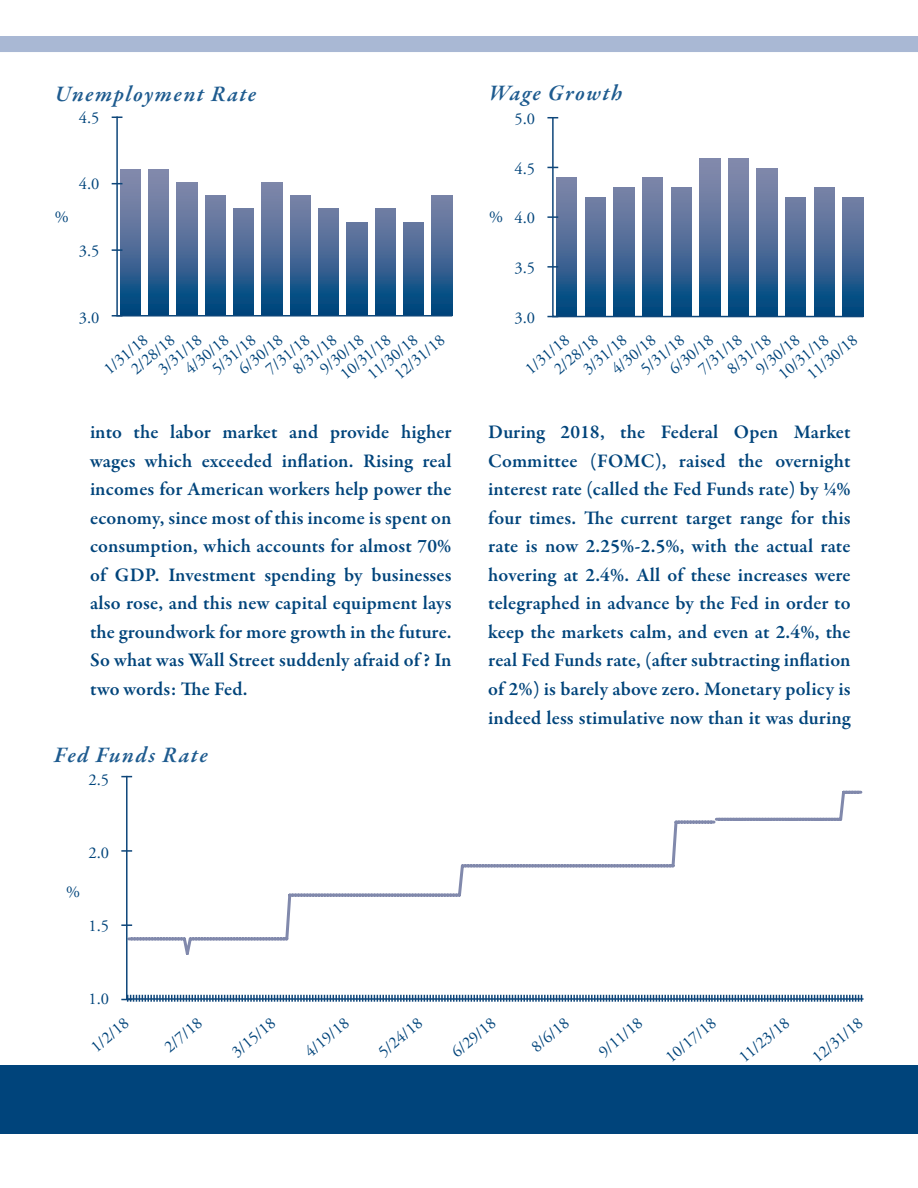
<style>
.page{position:relative;width:918px;height:1188px;background:#fff}
.page>*{position:absolute;margin:0;border:0;box-sizing:border-box;transform-origin:0 0}
.t1{font:italic 600 22.5px "Garamond Premr Pro";letter-spacing:.065em;color:#1e5b8f}
.t2{font:600 19.5px/28.5px "Garamond Premr Pro";letter-spacing:.01em;color:#00447b;text-align:justify}
.t3{font:16.5px "Adobe Garamond Pro";color:#00447b}
</style>
<div class="page">
<div style="left:0;top:1066px;width:918px;height:68px;background:#00447b"></div>
<div style="left:0;top:36px;width:918px;height:16px;background:#a9b8d4"></div>
<svg style="left:116px;top:116px;width:337px;height:201px"></svg>
<svg style="left:551px;top:117px;width:313px;height:201px"></svg>
<svg style="left:121px;top:998px;width:741px;height:4px"></svg>
<svg style="left:125px;top:775px;width:739px;height:225px"></svg>
<p class="t1" style="left:55px;top:80px;width:203px">Unemployment Rate</p>
<p class="t3" style="left:79px;top:107px;width:22px">4.5</p>
<p class="t3" style="left:79px;top:174px;width:22px">4.0</p>
<p class="t1" style="left:489px;top:79px;width:135px">Wage Growth</p>
<p class="t3" style="left:515px;top:109px;width:22px">5.0</p>
<p class="t3" style="left:515px;top:158px;width:22px">4.5</p>
<p class="t3" style="left:55px;top:207px;width:15px">%</p>
<p class="t3" style="left:489px;top:207px;width:15px">%</p>
<p class="t3" style="left:79px;top:241px;width:22px">3.5</p>
<p class="t3" style="left:515px;top:208px;width:22px">4.0</p>
<p class="t3" style="left:515px;top:258px;width:22px">3.5</p>
<p class="t3" style="left:79px;top:307px;width:22px">3.0</p>
<p class="t3" style="left:100px;top:363px;width:54px;rotate:-40deg">1/31/18</p>
<p class="t3" style="left:127px;top:363px;width:54px;rotate:-40deg">2/28/18</p>
<p class="t3" style="left:154px;top:363px;width:54px;rotate:-40deg">3/31/18</p>
<p class="t3" style="left:181px;top:363px;width:54px;rotate:-40deg">4/30/18</p>
<p class="t3" style="left:208px;top:363px;width:54px;rotate:-40deg">5/31/18</p>
<p class="t3" style="left:235px;top:363px;width:54px;rotate:-40deg">6/30/18</p>
<p class="t3" style="left:262px;top:363px;width:54px;rotate:-40deg">7/31/18</p>
<p class="t3" style="left:289px;top:363px;width:54px;rotate:-40deg">8/31/18</p>
<p class="t3" style="left:316px;top:363px;width:54px;rotate:-40deg">9/30/18</p>
<p class="t3" style="left:336px;top:369px;width:62px;rotate:-40deg">10/31/18</p>
<p class="t3" style="left:363px;top:369px;width:62px;rotate:-40deg">11/30/18</p>
<p class="t3" style="left:390px;top:369px;width:62px;rotate:-40deg">12/31/18</p>
<p class="t3" style="left:515px;top:308px;width:22px">3.0</p>
<p class="t3" style="left:803px;top:369px;width:62px;rotate:-40deg">11/30/18</p>
<p class="t3" style="left:774px;top:369px;width:62px;rotate:-40deg">10/31/18</p>
<p class="t3" style="left:752px;top:363px;width:54px;rotate:-40deg">9/30/18</p>
<p class="t3" style="left:723px;top:363px;width:54px;rotate:-40deg">8/31/18</p>
<p class="t3" style="left:694px;top:363px;width:54px;rotate:-40deg">7/31/18</p>
<p class="t3" style="left:665px;top:363px;width:54px;rotate:-40deg">6/30/18</p>
<p class="t3" style="left:636px;top:363px;width:54px;rotate:-40deg">5/31/18</p>
<p class="t3" style="left:608px;top:363px;width:54px;rotate:-40deg">4/30/18</p>
<p class="t3" style="left:579px;top:363px;width:54px;rotate:-40deg">3/31/18</p>
<p class="t3" style="left:550px;top:363px;width:54px;rotate:-40deg">2/28/18</p>
<p class="t3" style="left:521px;top:363px;width:54px;rotate:-40deg">1/31/18</p>
<p class="t2" style="left:90px;top:418px;width:363px">into the labor market and provide higher wages which exceeded inflation. Rising real incomes for American workers help power the economy, since most of this income is spent on consumption, which accounts for almost 70% of GDP. Investment spending by businesses also rose, and this new capital equipment lays the groundwork for more growth in the future.<br>So what was Wall Street suddenly afraid of ? In two words: The Fed.</p>
<p class="t2" style="left:488px;top:418px;width:364px">During 2018, the Federal Open Market Committee (FOMC), raised the overnight interest rate (called the Fed Funds rate) by ¼% four times. The current target range for this rate is now 2.25%-2.5%, with the actual rate hovering at 2.4%. All of these increases were telegraphed in advance by the Fed in order to keep the markets calm, and even at 2.4%, the real Fed Funds rate, (after subtracting inflation of 2%) is barely above zero. Monetary policy is indeed less stimulative now than it was during</p>
<p class="t1" style="left:54px;top:741px;width:155px">Fed Funds Rate</p>
<p class="t3" style="left:89px;top:769px;width:22px">2.5</p>
<p class="t3" style="left:89px;top:843px;width:22px">2.0</p>
<p class="t3" style="left:66px;top:882px;width:15px">%</p>
<p class="t3" style="left:89px;top:916px;width:22px">1.5</p>
<p class="t3" style="left:89px;top:989px;width:22px">1.0</p>
<p class="t3" style="left:87px;top:1041px;width:45px;rotate:-40deg">1/2/18</p>
<p class="t3" style="left:160px;top:1041px;width:45px;rotate:-40deg">2/7/18</p>
<p class="t3" style="left:227px;top:1047px;width:54px;rotate:-40deg">3/15/18</p>
<p class="t3" style="left:301px;top:1047px;width:54px;rotate:-40deg">4/19/18</p>
<p class="t3" style="left:374px;top:1047px;width:54px;rotate:-40deg">5/24/18</p>
<p class="t3" style="left:448px;top:1047px;width:54px;rotate:-40deg">6/29/18</p>
<p class="t3" style="left:527px;top:1041px;width:45px;rotate:-40deg">8/6/18</p>
<p class="t3" style="left:594px;top:1046px;width:54px;rotate:-40deg">9/11/18</p>
<p class="t3" style="left:661px;top:1052px;width:62px;rotate:-40deg">10/17/18</p>
<p class="t3" style="left:735px;top:1052px;width:62px;rotate:-40deg">11/23/18</p>
<p class="t3" style="left:808px;top:1052px;width:62px;rotate:-40deg">12/31/18</p>
</div>
